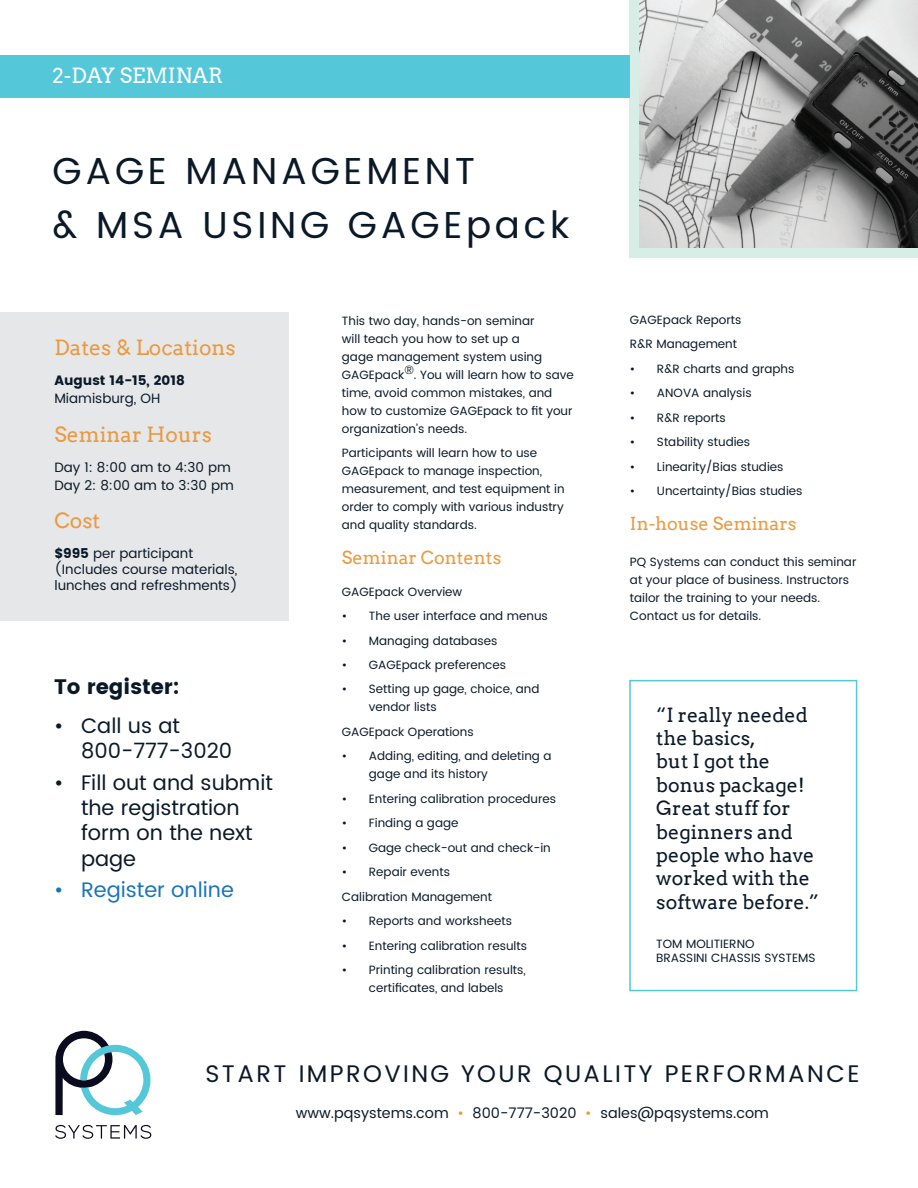
<style>
.page{position:relative;width:918px;height:1188px;background:#fff}
.page>*{position:absolute;margin:0;border:0;box-sizing:border-box;transform-origin:0 0}
.t1{font:37.5px/54px "Poppins";letter-spacing:.1em;color:#0a1928}
.t2{font:24px "Poppins";letter-spacing:.1em;color:#0a1928}
.t3{font:21px/25.2px "Poppins";color:#0a1928}
.t4{font:21px "Arvo";color:#ea9a40}
.t5{font:21px "Poppins";color:#1974bb}
.t6{font:21px "Arvo";color:#fff}
.t7{font:700 21px "Poppins";color:#0a1928}
.t8{font:19.5px/23.4px "Arvo";color:#0a1928}
.t9{font:18px "Arvo";color:#ea9a40}
.t10{font:14.4px "Poppins";color:#0a1928}
.t11{font:13.5px/16.2px "Poppins";color:#0a1928}
.t12{font:700 13.5px "Poppins";color:#0a1928}
.t13{font:12px/18px "Poppins";color:#0a1928}
.s1{font-weight:700}
.s2{color:#ea9a40}
</style>
<div class="page">
<div style="left:629px;top:0;width:289px;height:257px;background:#d6eee5"></div>
<div style="left:629px;top:680px;width:228px;height:311px;border:2px solid #54c7d9"></div>
<div style="left:0;top:312px;width:288px;height:309px;background:#e6e7e9"></div>
<svg style="left:55px;top:1031px;width:95px;height:84px"></svg>
<svg style="left:55px;top:1125px;width:96px;height:14px"></svg>
<div style="left:0;top:56px;width:630px;height:42px;background:#54c7d9"></div>
<img style="left:639px;top:0;width:279px;height:247px">
<h3 class="t6" style="left:52px;top:63px;width:172px">2-DAY SEMINAR</h3>
<h1 class="t1" style="left:52px;top:145px;width:60px">Gage</h1>
<h1 class="t1" style="left:186px;top:145px;width:124px">Manageme</h1>
<h1 class="t1" style="left:52px;top:145px;width:518px;text-indent:372px">nt<br>&amp; MSA Using GAGEpack</h1>
<h3 class="t4" style="left:54px;top:335px;width:183px">Dates &amp; Locations</h3>
<p class="t12" style="left:54px;top:373px;width:132px">August 14-15, 2018</p>
<p class="t11" style="left:54px;top:391px;width:107px">Miamisburg, OH</p>
<h3 class="t4" style="left:54px;top:422px;width:159px">Seminar Hours</h3>
<p class="t11" style="left:54px;top:458px;width:181px;line-height:18px">Day 1: 8:00 am to 4:30 pm<br>Day 2: 8:00 am to 3:30 pm</p>
<h3 class="t4" style="left:54px;top:508px;width:48px">Cost</h3>
<p class="t11" style="left:54px;top:546px;width:185px"><span class="s1">$995</span> per participant (Includes course materials, lunches and refreshments)</p>
<h3 class="t7" style="left:54px;top:675px;width:127px">To register:</h3>
<h3 class="t3" style="left:81px;top:714px;width:153px;text-indent:-27px">• Call us at<br>800-777-3020</h3>
<h3 class="t3" style="left:81px;top:771px;width:193px;text-indent:-27px">• Fill out and submit the registration form on the next page</h3>
<h3 class="t5" style="left:54px;top:875px;width:181px">• Register online</h3>
<p class="t13" style="left:342px;top:312px;width:233px">This two day, hands-on seminar<br>will teach you how to set up a<br>gage management system using<br>GAGEpack®. You will learn how to save time, avoid common mistakes, and how to customize GAGEpack to fit your organization’s needs.</p>
<p class="t13" style="left:342px;top:444px;width:224px">Participants will learn how to use<br>GAGEpack to manage inspection, measurement, and test equipment in order to comply with various industry and quality standards.</p>
<h3 class="t9" style="left:342px;top:547px;width:161px">Seminar Contents</h3>
<p class="t13" style="left:342px;top:583px;width:122px">GAGEpack Overview</p>
<p class="t13" style="left:342px;top:607px;width:207px">• The user interface and menus</p>
<p class="t13" style="left:342px;top:632px;width:157px">• Managing databases</p>
<p class="t13" style="left:342px;top:656px;width:166px">• GAGEpack preferences</p>
<p class="t13" style="left:369px;top:681px;width:172px;text-indent:-27px">• Setting up gage, choice, and vendor lists</p>
<p class="t13" style="left:342px;top:723px;width:133px">GAGEpack Operations</p>
<p class="t13" style="left:369px;top:748px;width:184px;text-indent:-27px">• Adding, editing, and deleting a gage and its history</p>
<p class="t13" style="left:342px;top:790px;width:216px">• Entering calibration procedures</p>
<p class="t13" style="left:342px;top:814px;width:118px">• Finding a gage</p>
<p class="t13" style="left:342px;top:839px;width:210px">• Gage check-out and check-in</p>
<p class="t13" style="left:342px;top:860px;width:152px;line-height:24.5px">• Repair events<br>Calibration Management</p>
<p class="t13" style="left:342px;top:912px;width:172px">• Reports and worksheets</p>
<p class="t13" style="left:342px;top:937px;width:187px">• Entering calibration results</p>
<p class="t13" style="left:342px;top:961px;width:185px;text-align:center">• Printing calibration results, certificates, and labels</p>
<p class="t13" style="left:630px;top:308px;width:113px;line-height:24.5px">GAGEpack Reports<br>R&amp;R Management</p>
<p class="t13" style="left:630px;top:360px;width:166px">• R&amp;R charts and graphs</p>
<p class="t13" style="left:630px;top:385px;width:123px">• ANOVA analysis</p>
<p class="t13" style="left:630px;top:409px;width:97px">• R&amp;R reports</p>
<p class="t13" style="left:630px;top:433px;width:122px">• Stability studies</p>
<p class="t13" style="left:630px;top:458px;width:155px">• Linearity/Bias studies</p>
<p class="t13" style="left:630px;top:482px;width:174px">• Uncertainty/Bias studies</p>
<h3 class="t9" style="left:630px;top:513px;width:168px">In-house Seminars</h3>
<p class="t13" style="left:630px;top:553px;width:228px">PQ Systems can conduct this seminar at your place of business. Instructors tailor the training to your needs.<br>Contact us for details.</p>
<h3 class="t8" style="left:656px;top:703px;width:164px">“I really needed the basics,<br>but I got the bonus package!<br>Great stuff for beginners and people who have worked with the software before.”</h3>
<p class="t13" style="left:656px;top:937px;width:98px;line-height:14.4px">Tom Molitierno<br>Brass</p>
<p class="t13" style="left:693px;top:949px;width:36px">ini Chass</p>
<p class="t13" style="left:751px;top:949px;width:29px">is Systems</p>
<h2 class="t2" style="left:205px;top:1056px;width:656px">START IMPROVING YOUR QUALITY PERFORMANCE</h2>
<p class="t10" style="left:296px;top:1102px;width:475px">www.pqsystems.com <span class="s2">•</span> 800-777-3020 <span class="s2">•</span> sales@pqsystems.com</p>
</div>
